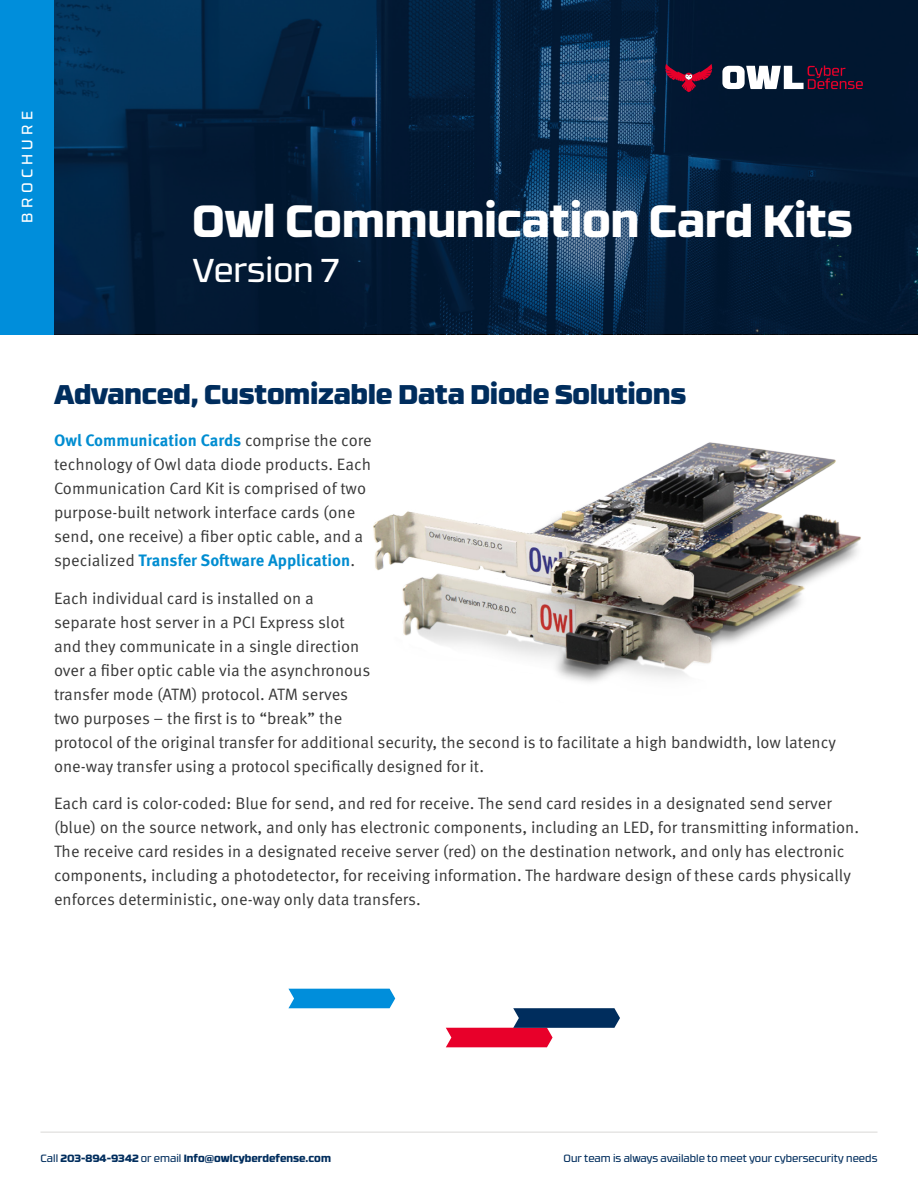
<style>
.page{position:relative;width:918px;height:1188px;background:#fff}
.page>*{position:absolute;margin:0;border:0;box-sizing:border-box;transform-origin:0 0}
.t1{font:800 45px "RB No 3.1";color:#fff}
.t2{font:33px "RB No 3.1";color:#fff}
.t3{font:900 27px "RB No 3.1";color:#002d5d}
.t4{font:16.5px/24px "Meta Pro Norm";color:#373737}
.t5{font:700 16.5px "Meta Pro";color:#008dd1}
.t6{font:15px "RB No 3.1";letter-spacing:.28em;color:#fff}
.t7{font:10.5px "RB No 3.1";color:#002d5d}
.t8{font:800 10.5px "RB No 3.1";color:#002d5d}
.s1{font-family:"Meta Pro Norm";font-weight:400;color:#373737}
.s2{font-weight:400}
</style>
<div class="page">
<svg style="left:54px;top:0;width:864px;height:334px;background:#052240"></svg>
<svg style="left:722px;top:65px;width:141px;height:24px"></svg>
<svg style="left:665px;top:64px;width:47px;height:28px"></svg>
<div style="left:0;top:0;width:54px;height:334px;background:#008edb"></div>
<img style="left:373px;top:442px;width:488px;height:240px">
<hr style="left:40px;top:1132px;width:838px;height:1px;background:#d9d8d6">
<div style="left:288px;top:989px;width:107px;height:19px;background:#008edb"></div>
<svg style="left:446px;top:1008px;width:174px;height:39px"></svg>
<p class="t6" style="left:16px;top:223px;width:113px;rotate:-90deg">BROCHURE</p>
<h1 class="t1" style="left:192px;top:184px;width:662px">Owl Communication Card Kits</h1>
<h2 class="t2" style="left:192px;top:246px;width:148px">Version 7</h2>
<h3 class="t3" style="left:54px;top:371px;width:634px">Advanced, Customizable Data Diode Solutions</h3>
<p class="t5" style="left:54px;top:428px;width:319px">Owl Communication Cards <span class="s1">comprise the core</span></p>
<p class="t4" style="left:54px;top:452px;width:319px">technology of Owl data diode products. Each Communication Card Kit is comprised of two purpose-built network interface cards (one send, one receive) a fiber optic cable, and a</p>
<p class="t5" style="left:54px;top:548px;width:303px"><span class="s1">specialized</span> Transfer Software Application<span class="s1">.</span></p>
<p class="t4" style="left:54px;top:585px;width:784px">Each individual card is installed on a<br>separate host server in a PCI Express slot<br>and they communicate in a single direction<br>over a fiber optic cable via the asynchronous<br>transfer mode (ATM) protocol. ATM serves<br>two purposes – the first is to “break” the<br>protocol of the original transfer for additional security, the second is to facilitate a high bandwidth, low latency one-way transfer using a protocol specifically designed for it.</p>
<p class="t4" style="left:54px;top:791px;width:807px">Each card is color-coded: Blue for send, and red for receive. The send card resides in a designated send server (blue) on the source network, and only has electronic components, including an LED, for transmitting information.<br>The receive card resides in a designated receive server (red) on the destination network, and only has electronic components, including a photodetector, for receiving information. The hardware design of these cards physically enforces deterministic, one-way only data transfers.</p>
<p class="t8" style="left:40px;top:1149px;width:292px"><span class="s2">Call</span> 203-894-9342 <span class="s2">or email</span> Info@owlcyberdefense.com</p>
<p class="t7" style="left:564px;top:1150px;width:315px">Our team is always available to meet your cybersecurity needs</p>
</div>
